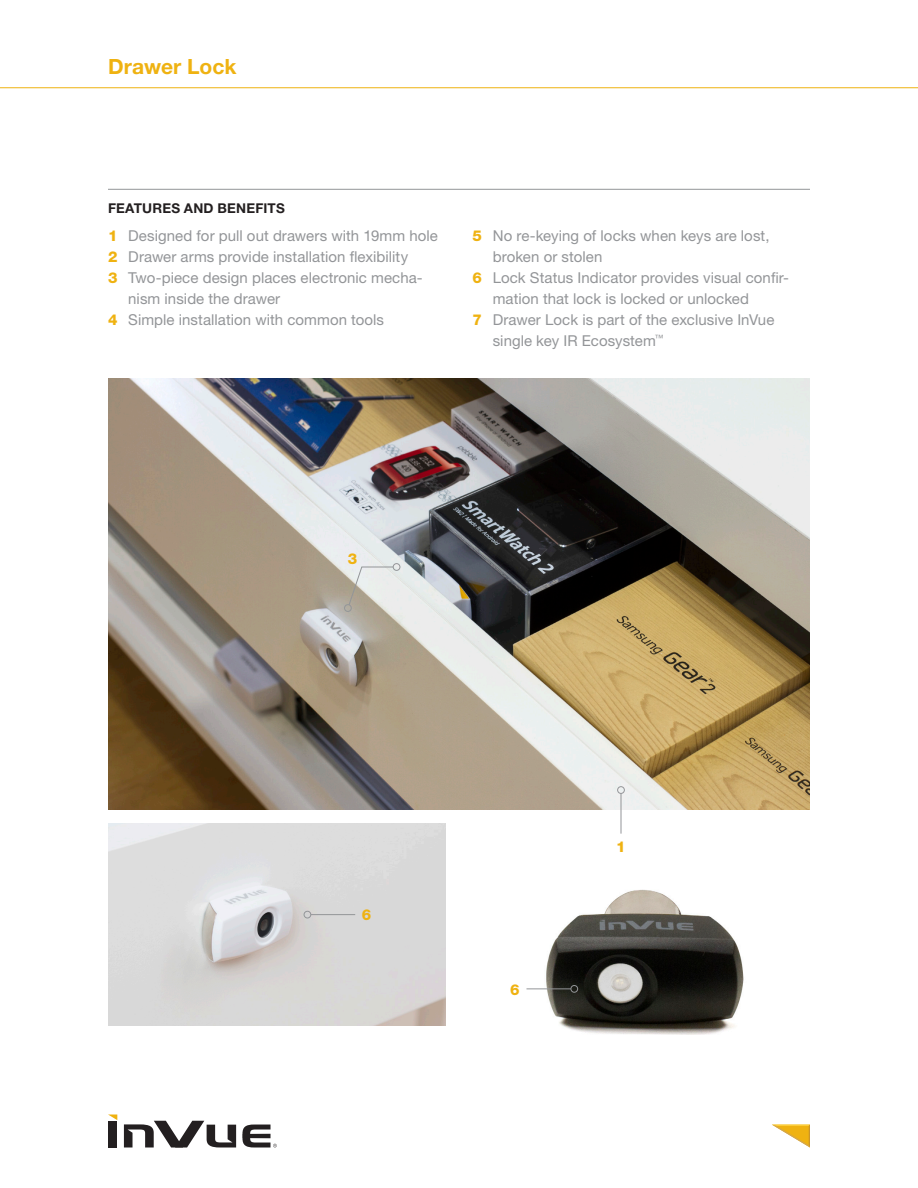
<style>
.page{position:relative;width:918px;height:1188px;background:#fff}
.page>*{position:absolute;margin:0;border:0;box-sizing:border-box;transform-origin:0 0}
.t1{font:700 21px "Helvetica Neue";color:#efb211}
.Features___Benefits{font:15px/21px "Helvetica Neue";letter-spacing:.005em;color:#939598}
.t2{font:800 15px "Helvetica Neue";color:#efb211}
.t3{font:700 13.5px "Helvetica Neue";letter-spacing:.015em;color:#231f20}
.s1{font-weight:800;color:#efb211}
</style>
<div class="page">
<hr style="left:0;top:87px;width:918px;height:1px;background:#efb211">
<img style="left:526px;top:889px;width:218px;height:146px">
<img style="left:108px;top:378px;width:702px;height:432px">
<img style="left:108px;top:824px;width:338px;height:202px">
<div style="left:109px;top:1121px;width:8px;height:26px;background:#231f20"></div>
<svg style="left:124px;top:1121px;width:112px;height:26px"></svg>
<svg style="left:109px;top:1115px;width:8px;height:5px"></svg>
<svg style="left:242px;top:1125px;width:35px;height:23px"></svg>
<svg style="left:772px;top:1125px;width:38px;height:23px"></svg>
<hr style="left:108px;top:189px;width:702px;height:1px;background:#939598">
<hr style="left:311px;top:914px;width:44px;height:1px;background:#939598">
<div style="left:304px;top:911px;width:7px;height:7px;border:1px solid #939598;border-radius:50%"></div>
<hr style="left:621px;top:793px;width:1px;height:41px;background:#939598">
<div style="left:617px;top:786px;width:8px;height:8px;border:1px solid #939598;border-radius:50%"></div>
<svg style="left:343px;top:566px;width:51px;height:47px;background:#d1cfc8"></svg>
<div style="left:393px;top:563px;width:7px;height:8px;border:1px solid #939598;border-radius:50%"></div>
<hr style="left:527px;top:989px;width:44px;height:1px;background:#939598">
<div style="left:571px;top:985px;width:7px;height:8px;border:1px solid #939598;border-radius:50%"></div>
<p class="t1" style="left:108px;top:54px;width:130px">Drawer Lock</p>
<p class="t3" style="left:108px;top:200px;width:178px">FEATURES AND BENEFITS</p>
<p class="Features___Benefits" style="left:108px;top:225px;width:331px"><span class="s1">1</span> Designed for pull out drawers with 19mm hole</p>
<p class="Features___Benefits" style="left:108px;top:246px;width:302px"><span class="s1">2</span> Drawer arms provide installation flexibility</p>
<p class="Features___Benefits" style="left:128px;top:267px;width:296px;text-indent:-20px"><span class="s1">3</span> Two-piece design places electronic mecha&shy;nism inside the drawer</p>
<p class="Features___Benefits" style="left:108px;top:309px;width:278px"><span class="s1">4</span> Simple installation with common tools</p>
<p class="Features___Benefits" style="left:493px;top:225px;width:278px;text-indent:-20px"><span class="s1">5</span> No re-keying of locks when keys are lost, broken or stolen</p>
<p class="Features___Benefits" style="left:493px;top:267px;width:298px;text-indent:-20px"><span class="s1">6</span> Lock Status Indicator provides visual confir&shy;mation that lock is locked or unlocked</p>
<p class="Features___Benefits" style="left:493px;top:309px;width:283px;text-indent:-20px"><span class="s1">7</span> Drawer Lock is part of the exclusive InVue single key IR Ecosystem<sup>™</sup></p>
<p class="t2" style="left:348px;top:549px;width:11px">3</p>
<p class="t2" style="left:362px;top:906px;width:11px">6</p>
<p class="t2" style="left:510px;top:980px;width:11px">6</p>
<p class="t2" style="left:616px;top:838px;width:11px">1</p>
</div>
